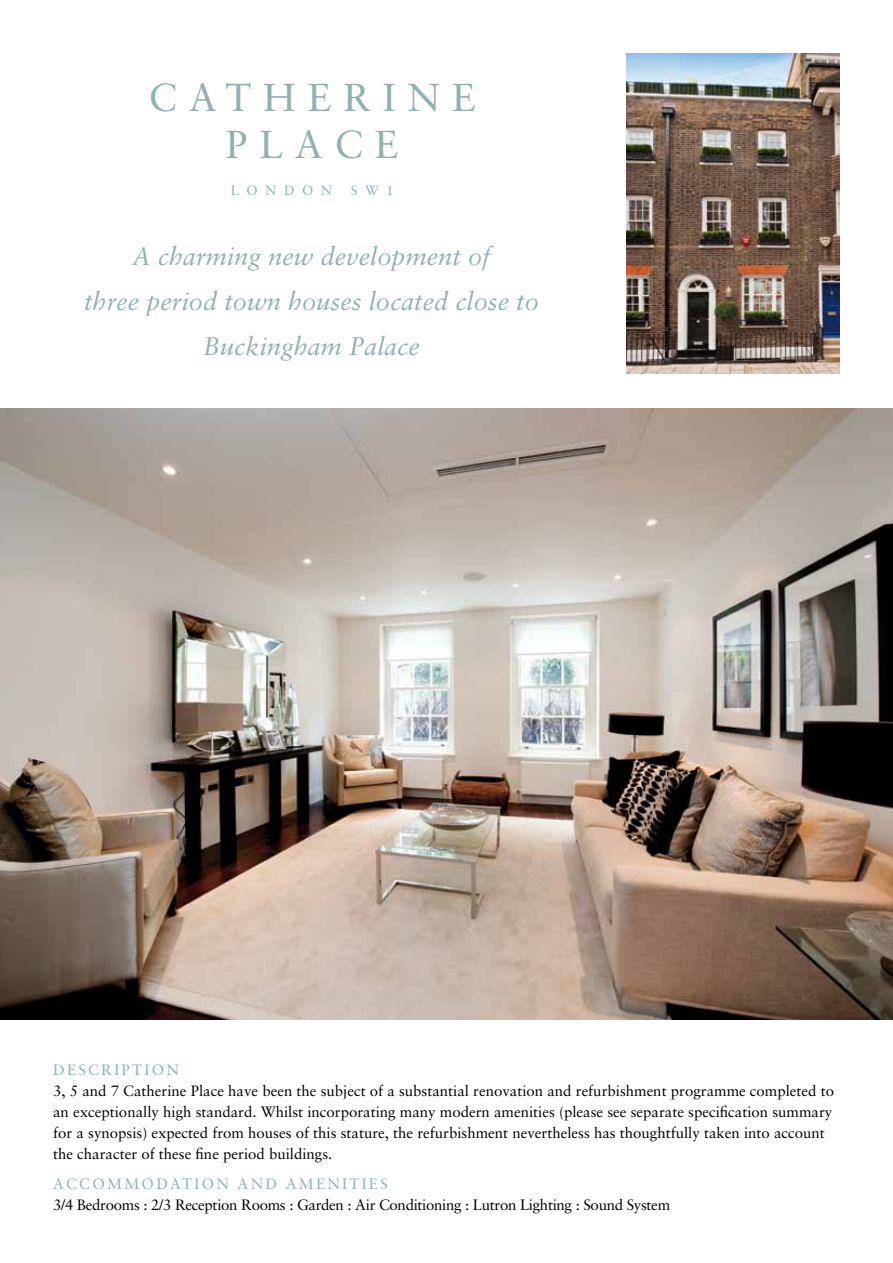
<style>
.page{position:relative;width:893px;height:1263px;background:#fff}
.page>*{position:absolute;margin:0;border:0;box-sizing:border-box;transform-origin:0 0}
.t1{font:39px/46.8px "Sabon";letter-spacing:.3em;color:#91b0b4;text-align:center}
.t2{font:italic 25.5px/45px "Sabon";color:#91b0b4;text-align:center}
.t3{font:15px/21px "Sabon";color:#000}
.t4{font:15px "Sabon";letter-spacing:-.02em;color:#000}
.t5{font:15px "Sabon";letter-spacing:.15em;color:#91b0b4}
.t6{font:13.5px "Sabon";letter-spacing:.555em;color:#91b0b4}
</style>
<div class="page">
<img style="left:0;top:408px;width:893px;height:611px">
<img style="left:627px;top:53px;width:213px;height:321px">
<h1 class="t1" style="left:149px;top:74px;width:328px">Catherine<br>Plac e</h1>
<p class="t6" style="left:231px;top:182px;width:103px">London</p>
<p class="t6" style="left:351px;top:182px;width:44px">SW1</p>
<h2 class="t2" style="left:84px;top:234px;width:456px">A charming new development of<br>three period town houses located close to<br>Buckingham Palace</h2>
<p class="t5" style="left:53px;top:1061px;width:127px">Desc ription</p>
<p class="t3" style="left:53px;top:1080px;width:782px">3, 5 and 7 Catherine Place have been the subject of a substantial renovation and refurbishment programme completed to an exceptionally high standard. Whilst incorporating many modern amenities (please see separate specification summary for a synopsis) expected from houses of this stature, the refurbishment nevertheless has thoughtfully taken into account the character of these fine period buildings.</p>
<p class="t5" style="left:53px;top:1175px;width:14px">Acc</p>
<p class="t5" style="left:92px;top:1175px;width:295px">omModation and amenities</p>
<p class="t4" style="left:53px;top:1196px;width:618px">3/4 Bedrooms : 2/3 Reception Rooms : Garden : Air Conditioning : Lutron Lighting : Sound System</p>
</div>
